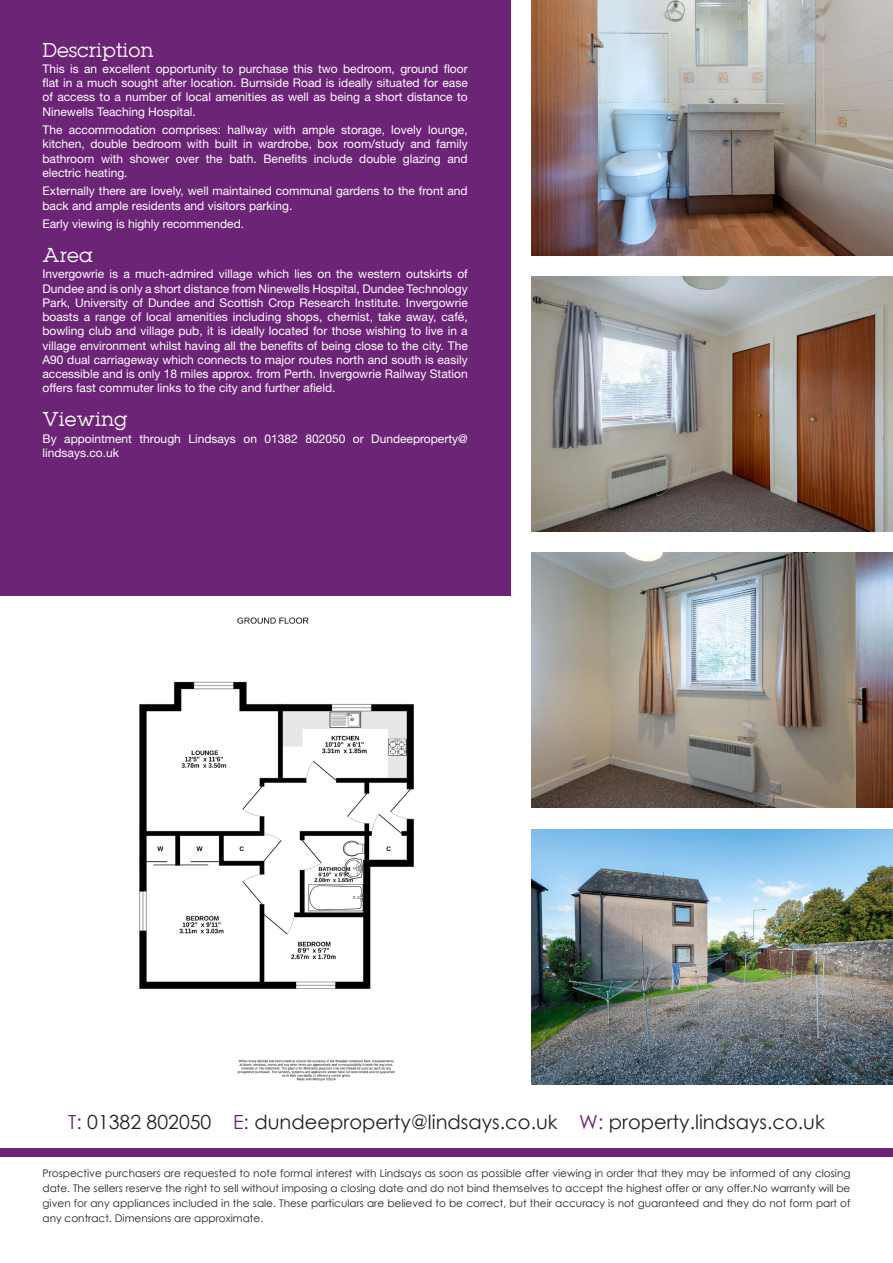
<style>
.page{position:relative;width:893px;height:1263px;background:#fff}
.page>*{position:absolute;margin:0;border:0;box-sizing:border-box;transform-origin:0 0}
.t1{font:19.5px "Century Gothic";color:#231f20}
.t2{font:18px "Lubalin";color:#fff}
.t3{font:12px/14.2px "Helvetica Neue LT Std";color:#fff;text-align:justify}
.t4{font:10.5px/15px "Century Gothic";color:#231f20;text-align:justify}
.s1{color:#6c2476}
</style>
<div class="page">
<div style="left:0;top:0;width:510px;height:595px;background:#6c2476"></div>
<div style="left:0;top:1148px;width:893px;height:9px;background:#6c2476"></div>
<img style="left:531px;top:0;width:362px;height:255px">
<img style="left:531px;top:276px;width:362px;height:255px">
<img style="left:531px;top:553px;width:362px;height:255px">
<img style="left:531px;top:829px;width:362px;height:255px">
<img style="left:139px;top:617px;width:275px;height:463px">
<h2 class="t2" style="left:43px;top:38px;width:113px">Description</h2>
<p class="t3" style="left:43px;top:61px;width:427px">This is an excellent opportunity to purchase this two bedroom, ground floor flat in a much sought after location. Burnside Road is ideally situated for ease of access to a number of local amenities as well as being a short distance to Ninewells Teaching Hospital.</p>
<p class="t3" style="left:43px;top:123px;width:427px">The accommodation comprises: hallway with ample storage, lovely lounge, kitchen, double bedroom with built in wardrobe, box room/study and family bathroom with shower over the bath. Benefits include double glazing and electric heating.</p>
<p class="t3" style="left:43px;top:184px;width:427px">Externally there are lovely, well maintained communal gardens to the front and back and ample residents and visitors parking.</p>
<p class="t3" style="left:43px;top:217px;width:203px">Early viewing is highly recommended.</p>
<h2 class="t2" style="left:43px;top:243px;width:52px">Area</h2>
<p class="t3" style="left:43px;top:267px;width:427px">Invergowrie is a much-admired village which lies on the western outskirts of Dundee and is only a short distance from Ninewells Hospital, Dundee Technology Park, University of Dundee and Scottish Crop Research Institute. Invergowrie boasts a range of local amenities including shops, chemist, take away, café, bowling club and village pub, it is ideally located for those wishing to live in a village environment whilst having all the benefits of being close to the city. The A90 dual carriageway which connects to major routes north and south is easily accessible and is only 18 miles approx. from Perth. Invergowrie Railway Station offers fast commuter links to the city and further afield.</p>
<h2 class="t2" style="left:43px;top:407px;width:87px">Viewing</h2>
<p class="t3" style="left:43px;top:431px;width:427px">By appointment through Lindsays on 01382 802050 or Dundeeproperty@ lindsays.co.uk</p>
<h1 class="t1" style="left:68px;top:1108px;width:758px"><span class="s1">T:</span> 01382 802050 <span class="s1">E:</span> dundeeproperty@lindsays.co.uk <span class="s1">W:</span> property.lindsays.co.uk</h1>
<p class="t4" style="left:43px;top:1166px;width:809px">Prospective purchasers are requested to note formal interest with Lindsays as soon as possible after viewing in order that they may be informed of any closing date. The sellers reserve the right to sell without imposing a closing date and do not bind themselves to accept the highest offer or any offer.No warranty will be given for any appliances included in the sale. These particulars are believed to be correct, but their accuracy is not guaranteed and they do not form part of any contract. Dimensions are approximate.</p>
</div>
